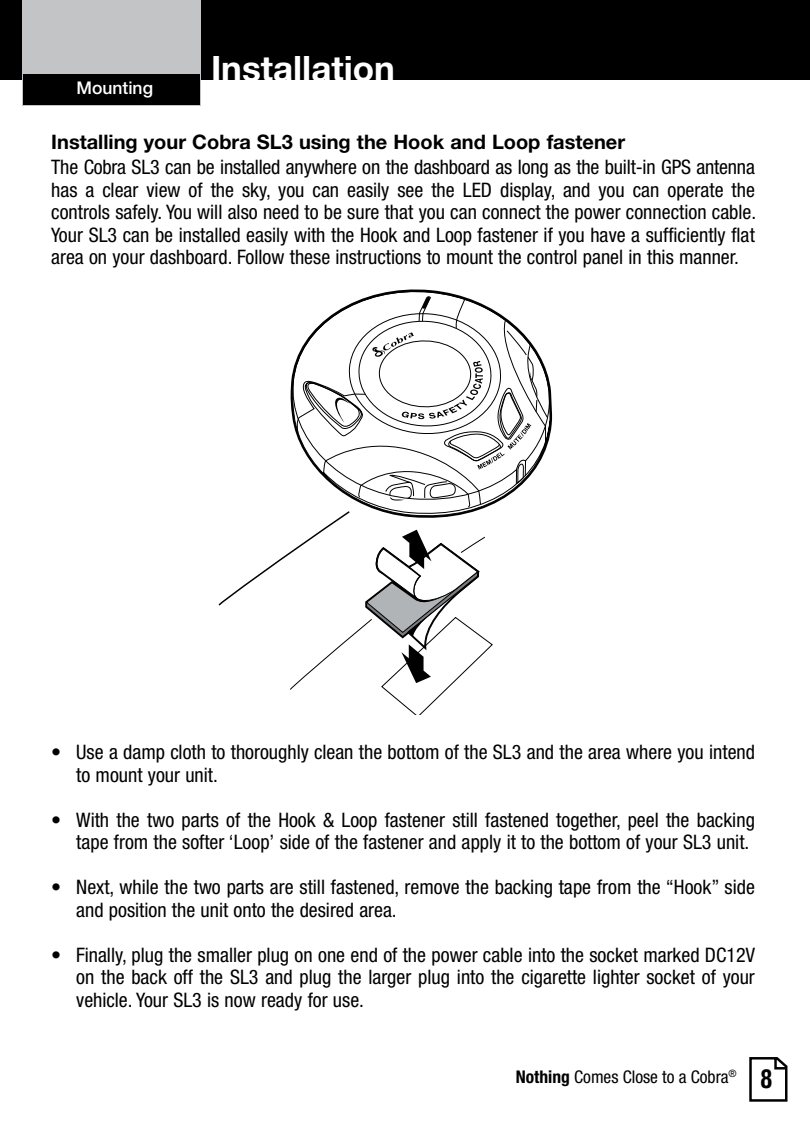
<style>
.page{position:relative;width:810px;height:1125px;background:#fff}
.page>*{position:absolute;margin:0;border:0;box-sizing:border-box;transform-origin:0 0}
.t1{font:700 35px "Helvetica Neue LT Std";color:#fff}
.t2{font:700 condensed 25px "Helvetica LT Std";color:#000}
.t3{font:condensed 20px/22.5px "Helvetica Neue LT Std";color:#000;text-align:justify}
.t4{font:700 20px "Helvetica Neue LT Std";color:#000}
.t5{font:condensed 17.5px "Helvetica Neue LT Std";color:#000}
.t6{font:500 17.5px "Helvetica Neue LT Std";color:#fff}
.s1{font-weight:700}
</style>
<div class="page">
<hr style="left:0;top:0;width:1px;height:80px;background:#000">
<div style="left:1px;top:0;width:809px;height:80px;background:#000"></div>
<div style="left:22px;top:0;width:179px;height:106px;background:#c2c4c6"></div>
<div style="left:24px;top:74px;width:176px;height:30px;background:#000"></div>
<svg style="left:749px;top:1057px;width:39px;height:45px"></svg>
<svg style="left:374px;top:289px;width:178px;height:154px"></svg>
<svg style="left:218px;top:295px;width:330px;height:420px"></svg>
<h1 class="t1" style="left:211px;top:47px;width:185px">Installation</h1>
<p class="t6" style="left:77px;top:77px;width:78px">Mounting</p>
<p class="t4" style="left:51px;top:130px;width:575px">Installing your Cobra SL3 using the Hook and Loop fastener</p>
<p class="t3" style="left:51px;top:156px;width:707px">The Cobra SL3 can be installed anywhere on the dashboard as long as the built-in GPS antenna has a clear view of the sky, you can easily see the LED display, and you can operate the controls safely. You will also need to be sure that you can connect the power connection cable.<br>Your SL3 can be installed easily with the Hook and Loop fastener if you have a sufficiently flat area on your dashboard. Follow these instructions to mount the control panel in this manner.</p>
<p class="t3" style="left:76px;top:741px;width:680px;text-indent:-25px">• Use a damp cloth to thoroughly clean the bottom of the SL3 and the area where you intend to mount your unit.</p>
<p class="t3" style="left:51px;top:808px;width:705px;text-align:right">• With the two parts of the Hook &amp; Loop fastener still fastened together, peel the backing tape from the softer ‘Loop’ side of the fastener and apply it to the bottom of your SL3 unit.</p>
<p class="t3" style="left:76px;top:876px;width:680px;text-indent:-25px">• Next, while the two parts are still fastened, remove the backing tape from the “Hook” side and position the unit onto the desired area.</p>
<p class="t3" style="left:76px;top:943px;width:680px;text-indent:-25px">• Finally, plug the smaller plug on one end of the power cable into the socket marked DC12V on the back off the SL3 and plug the larger plug into the cigarette lighter socket of your vehicle. Your SL3 is now ready for use.</p>
<p class="t5" style="left:516px;top:1067px;width:222px"><span class="s1">Nothing</span> Comes Close to a Cobra<sup>®</sup></p>
<p class="t2" style="left:760px;top:1064px;width:14px">8</p>
</div>
